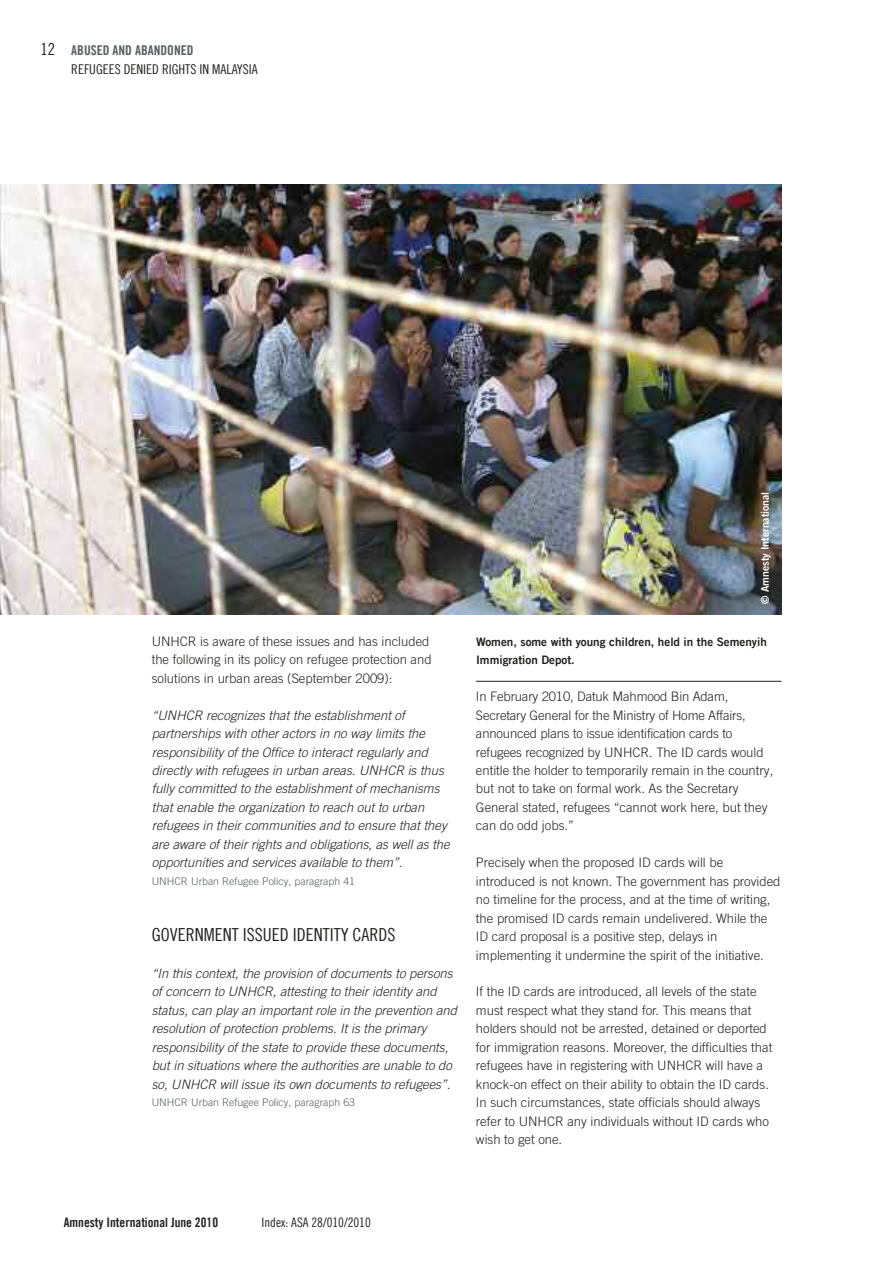
<style>
.page{position:relative;width:893px;height:1263px;background:#fff}
.page>*{position:absolute;margin:0;border:0;box-sizing:border-box;transform-origin:0 0}
.t1{font:18px "Amnesty Trade Gothic Cn 18";color:#222221}
.t2{font:16.5px "Amnesty Trade Gothic Cn 18";color:#222221}
.t3{font:13.5px "Amnesty Trade Gothic Cn 18";color:#222221}
.t4{font:13.5px "Amnesty Trade Gothic Bd Cn 20";color:#5a5f62}
.t5{font:300 13.05px/18.5px "Amnesty Trade Gothic";color:#222221}
.t6{font:italic 300 13.05px/18.5px "Amnesty Trade Gothic";color:#222221}
.t7{font:13.05px "Amnesty Trade Gothic Bd Cn 20";color:#222221}
.t8{font:13.05px "Amnesty Trade Gothic Cn 18";color:#222221}
.t9{font:11.7px/18.5px "Amnesty Trade Gothic Bd 2";color:#222221}
.t10{font:300 10.5px "Amnesty Trade Gothic";color:#5a5f62}
.t11{font:10.5px "Amnesty Trade Gothic Bd 2";color:#fff}
</style>
<div class="page">
<img style="left:0;top:185px;width:781px;height:429px">
<hr style="left:476px;top:681px;width:305px;height:1px;background:#222221">
<p class="t2" style="left:41px;top:39px;width:16px">12</p>
<p class="t4" style="left:71px;top:42px;width:124px">abused and abandoned</p>
<p class="t3" style="left:71px;top:61px;width:188px">REFUGEES DENIED RIGHTS IN MALAYSIA</p>
<p class="t5" style="left:152px;top:632px;width:281px">UNHCR is aware of these issues and has included the following in its policy on refugee protection and solutions in urban areas (September 2009):</p>
<p class="t6" style="left:152px;top:705px;width:300px">“UNHCR recognizes that the establishment of partnerships with other actors in no way limits the responsibility of the Office to interact regularly and directly with refugees in urban areas. UNHCR is thus fully committed to the establishment of mechanisms that enable the organization to reach out to urban refugees in their communities and to ensure that they are aware of their rights and obligations, as well as the opportunities and services available to them”.</p>
<p class="t10" style="left:152px;top:875px;width:205px">UNHCR Urban Refugee Policy, paragraph 41</p>
<h1 class="t1" style="left:152px;top:923px;width:245px">GOVERNMENT ISSUED IDENTITY CARDS</h1>
<p class="t6" style="left:152px;top:964px;width:307px">“In this context, the provision of documents to persons of concern to UNHCR, attesting to their identity and status, can play an important role in the prevention and resolution of protection problems. It is the primary responsibility of the state to provide these documents, but in situations where the authorities are unable to do so, UNHCR will issue its own documents to refugees”.</p>
<p class="t10" style="left:152px;top:1096px;width:205px">UNHCR Urban Refugee Policy, paragraph 63</p>
<p class="t11" style="left:759px;top:604px;width:114px;rotate:-90deg">© Amnesty International</p>
<p class="t9" style="left:476px;top:632px;width:292px">Women, some with young children, held in the Semenyih<br>Immigration Depot.</p>
<p class="t5" style="left:476px;top:687px;width:299px">In February 2010, Datuk Mahmood Bin Adam, Secretary General for the Ministry of Home Affairs, announced plans to issue identification cards to refugees recognized by UNHCR. The ID cards would entitle the holder to temporarily remain in the country, but not to take on formal work. As the Secretary General stated, refugees “cannot work here, but they can do odd jobs.”</p>
<p class="t5" style="left:476px;top:853px;width:306px">Precisely when the proposed ID cards will be introduced is not known. The government has provided no timeline for the process, and at the time of writing, the promised ID cards remain undelivered. While the ID card proposal is a positive step, delays in implementing it undermine the spirit of the initiative.</p>
<p class="t5" style="left:476px;top:982px;width:298px">If the ID cards are introduced, all levels of the state must respect what they stand for. This means that holders should not be arrested, detained or deported for immigration reasons. Moreover, the difficulties that refugees have in registering with UNHCR will have a knock-on effect on their ability to obtain the ID cards.<br>In such circumstances, state officials should always refer to UNHCR any individuals without ID cards who wish to get one.</p>
<p class="t7" style="left:64px;top:1214px;width:156px">amnesty International June 2010</p>
<p class="t8" style="left:261px;top:1214px;width:111px">INDEX: ASA 28/010/2010</p>
</div>
